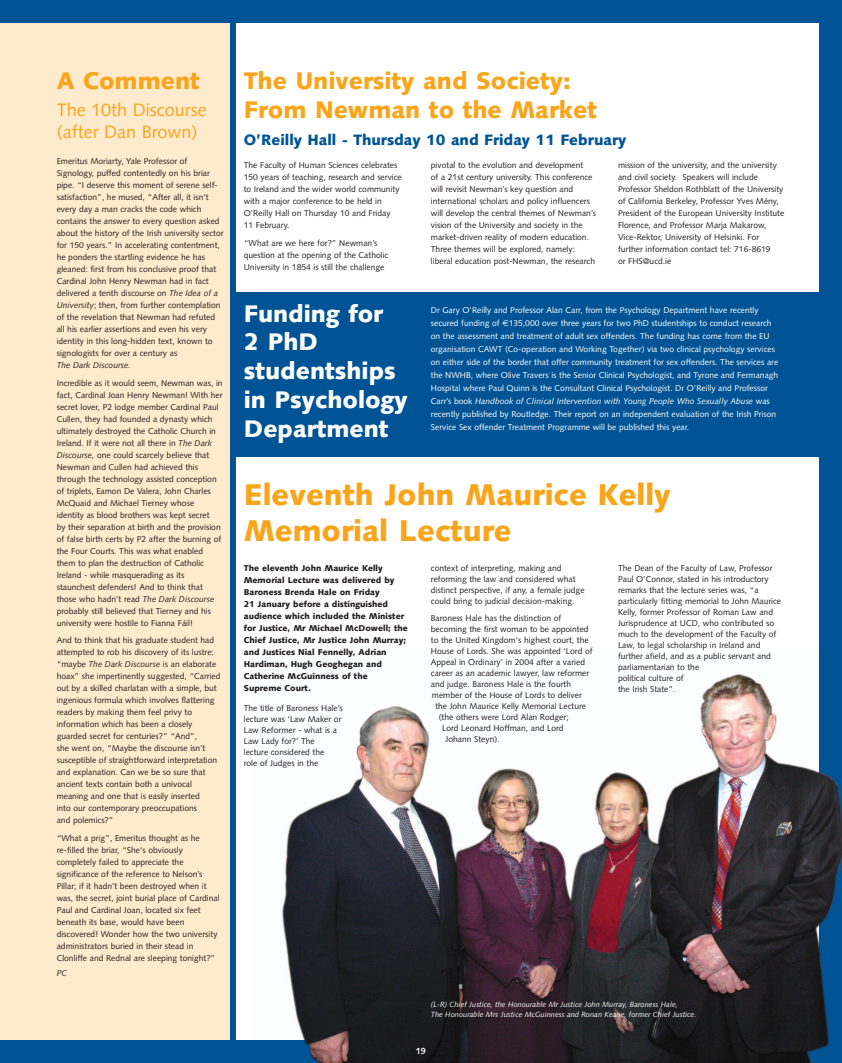
<style>
.page{position:relative;width:842px;height:1063px;background:#fff}
.page>*{position:absolute;margin:0;border:0;box-sizing:border-box;transform-origin:0 0}
.t1{font:900 30px/36.1px "Syntax";color:#f9a51b}
.t2{font:900 24px/28.9px "Syntax";color:#f9a51b}
.t3{font:900 24px/28.9px "Syntax";color:#fff}
.t4{font:18px/21.6px "Syntax";color:#f9a51b}
.t5{font:900 15px "Syntax";color:#005495}
.t6{font:700 9px "Syntax";color:#fff}
.t7{font:8.5px/12px "Syntax";color:#231f20}
.t8{font:8.5px/13px "Syntax";color:#fff}
.t9{font:900 8.5px/12px "Syntax";color:#231f20}
.t10{font:italic 8.5px "Syntax";color:#231f20}
.t11{font:italic 7.5px/10px "Syntax";color:#fff}
.s1{font-style:italic}
.s2{font-family:"Euro Sans"}
</style>
<div class="page">
<img style="left:282px;top:674px;width:537px;height:366px">
<div style="left:0;top:20px;width:234px;height:1026px;background:#feeacc"></div>
<div style="left:0;top:1040px;width:842px;height:23px;background:#005495"></div>
<div style="left:0;top:0;width:842px;height:23px;background:#005495"></div>
<div style="left:819px;top:0;width:23px;height:1063px;background:#005495"></div>
<div style="left:230px;top:21px;width:6px;height:1030px;background:#005495"></div>
<div style="left:232px;top:292px;width:597px;height:164px;background:#005495"></div>
<img style="left:819px;top:772px;width:23px;height:268px">
<img style="left:304px;top:1040px;width:525px;height:23px">
<h2 class="t2" style="left:57px;top:68px;width:145px">A Comment</h2>
<h3 class="t4" style="left:57px;top:101px;width:152px">The 10th Discourse (after Dan Brown)</h3>
<p class="t7" style="left:57px;top:156px;width:168px">Emeritus Moriarty, Yale Professor of Signology, puffed contentedly on his briar pipe. “I deserve this moment of serene self&shy;satisfaction”, he mused, “After all, it isn't every day a man cracks the code which contains the answer to every question asked about the history of the Irish university sector for 150 years.” In accelerating contentment, he ponders the startling evidence he has gleaned: first from his conclusive proof that Cardinal John Henry Newman had in fact delivered a tenth discourse on <span class="s1">The Idea of a University</span>; then, from further contemplation of the revelation that Newman had refuted all his earlier assertions and even his very identity in this long-hidden text, known to signologists for over a century as</p>
<p class="t10" style="left:57px;top:362px;width:76px">The Dark Discourse.</p>
<p class="t7" style="left:57px;top:377px;width:168px">Incredible as it would seem, Newman was, in fact, Cardinal Joan Henry Newman! With her secret lover, P2 lodge member Cardinal Paul Cullen, they had founded a dynasty which ultimately destroyed the Catholic Church in Ireland. If it were not all there in <span class="s1">The Dark Discourse,</span> one could scarcely believe that Newman and Cullen had achieved this through the technology assisted conception of triplets, Eamon De Valera, John Charles McQuaid and Michael Tierney whose identity as blood brothers was kept secret<br>by their separation at birth and the provision of false birth certs by P2 after the burning of the Four Courts. This was what enabled them to plan the destruction of Catholic Ireland - while masquerading as its staunchest defenders! And to think that those who hadn’t read <span class="s1">The Dark Discourse </span>probably still believed that Tierney and his university were hostile to Fianna Fáil!</p>
<p class="t7" style="left:57px;top:635px;width:165px">And to think that his graduate student had attempted to rob his discovery of its lustre: “maybe <span class="s1">The Dark Discourse</span> is an elaborate hoax” she impertinently suggested, “Carried out by a skilled charlatan with a simple, but ingenious formula which involves flattering readers by making them feel privy to information which has been a closely guarded secret for centuries?” “And”,<br>she went on, “Maybe the discourse isn't susceptible of straightforward interpretation and explanation. Can we be so sure that ancient texts contain both a univocal meaning and one that is easily inserted<br>into our contemporary preoccupations<br>and polemics?”</p>
<p class="t7" style="left:57px;top:833px;width:164px">“What a prig”, Emeritus thought as he re-filled the briar, “She's obviously completely failed to appreciate the significance of the reference to Nelson’s Pillar; if it hadn’t been destroyed when it was, the secret, joint burial place of Cardinal Paul and Cardinal Joan, located six feet beneath its base, would have been discovered! Wonder how the two university administrators buried in their stead in Clonliffe and Rednal are sleeping tonight?”</p>
<p class="t10" style="left:57px;top:969px;width:12px">PC</p>
<h2 class="t2" style="left:244px;top:68px;width:355px">The University and Society:<br>From Newman to the Market</h2>
<h3 class="t5" style="left:244px;top:134px;width:384px">O’Reilly Hall - Thursday 10 and Friday 11 February</h3>
<p class="t7" style="left:244px;top:160px;width:160px">The Faculty of Human Sciences celebrates 150 years of teaching, research and service to Ireland and the wider world community with a major conference to be held in O’Reilly Hall on Thursday 10 and Friday 11 February.</p>
<p class="t7" style="left:244px;top:238px;width:146px">“What are we here for?” Newman’s question at the opening of the Catholic<br>University in 1854 is still the challenge</p>
<p class="t7" style="left:431px;top:160px;width:167px">pivotal to the evolution and development<br>of a 21st century university. This conference will revisit Newman’s key question and international scholars and policy influencers will develop the central themes of Newman’s vision of the University and society in the market-driven reality of modern education.<br>Three themes will be explored, namely: liberal education post-Newman, the research</p>
<p class="t7" style="left:618px;top:160px;width:168px">mission of the university, and the university and civil society. Speakers will include Professor Sheldon Rothblatt of the University of California Berkeley, Professor Yves Mény, President of the European University Institute Florence, and Professor Marja Makarow, Vice-Rektor, University of Helsinki. For further information contact tel: 716-8619<br>or FHS@ucd.ie</p>
<h2 class="t3" style="left:244px;top:301px;width:166px">Funding for<br>2 PhD studentships in Psychology<br>Department</h2>
<p class="t8" style="left:431px;top:304px;width:349px">Dr Gary O'Reilly and Professor Alan Carr, from the Psychology Department have recently secured funding of <span class="s2">€</span>135,000 over three years for two PhD studentships to conduct research on the assessment and treatment of adult sex offenders. The funding has come from the EU organisation CAWT (Co-operation and Working Together) via two clinical psychology services on either side of the border that offer community treatment for sex offenders. The services are the NWHB, where Olive Travers is the Senior Clinical Psychologist, and Tyrone and Fermanagh Hospital where Paul Quinn is the Consultant Clinical Psychologist. Dr O'Reilly and Professor Carr’s book <span class="s1">Handbook of Clinical Intervention with Young People Who Sexually Abuse</span> was recently published by Routledge. Their report on an independent evaluation of the Irish Prison Service Sex offender Treatment Programme will be published this year.</p>
<h1 class="t1" style="left:244px;top:480px;width:429px">Eleventh John Maurice Kelly<br>Memorial Lecture</h1>
<p class="t9" style="left:244px;top:563px;width:166px">The eleventh John Maurice Kelly<br>Memorial Lecture was delivered by<br>Baroness Brenda Hale on Friday<br>21 January before a distinguished audience which included the Minister for Justice, Mr Michael McDowell; the<br>Chief Justice, Mr Justice John Murray; and Justices Nial Fennelly, Adrian<br>Hardiman, Hugh Geoghegan and<br>Catherine McGuinness of the<br>Supreme Court.</p>
<p class="t7" style="left:244px;top:703px;width:100px;line-height:11px">The title of Baroness Hale’s lecture was ‘Law Maker or<br>Law Reformer - what is a<br>Law Lady for?’ The<br>lecture considered the<br>role of Judges in the</p>
<p class="t7" style="left:431px;top:563px;width:155px;line-height:11px">context of interpreting, making and reforming the law and considered what distinct perspective, if any, a female judge could bring to judicial decision-making.</p>
<p class="t7" style="left:431px;top:613px;width:132px">Baroness Hale has the distinction of</p>
<p class="t7" style="left:431px;top:624px;width:159px">becoming the first woman to be appointed</p>
<p class="t7" style="left:431px;top:635px;width:159px">to the United Kingdom's highest court, the</p>
<p class="t7" style="left:431px;top:646px;width:163px">House of Lords. She was appointed ‘Lord of</p>
<p class="t7" style="left:431px;top:657px;width:156px">Appeal in Ordinary’ in 2004 after a varied</p>
<p class="t7" style="left:431px;top:668px;width:160px">career as an academic lawyer, law reformer</p>
<p class="t7" style="left:431px;top:679px;width:142px">and judge. Baroness Hale is the fourth</p>
<p class="t7" style="left:432px;top:690px;width:151px">member of the House of Lords to deliver</p>
<p class="t7" style="left:435px;top:701px;width:152px">the John Maurice Kelly Memorial Lecture</p>
<p class="t7" style="left:439px;top:712px;width:131px">(the others were Lord Alan Rodger;</p>
<p class="t7" style="left:442px;top:723px;width:123px">Lord Leonard Hoffman, and Lord</p>
<p class="t7" style="left:446px;top:734px;width:56px">Johann Steyn).</p>
<p class="t7" style="left:618px;top:563px;width:165px;line-height:11px">The Dean of the Faculty of Law, Professor Paul O’Connor, stated in his introductory remarks that the lecture series was, “a particularly fitting memorial to John Maurice Kelly, former Professor of Roman Law and Jurisprudence at UCD, who contributed so much to the development of the Faculty of Law, to legal scholarship in Ireland and further afield, and as a public servant and parliamentarian to the<br>political culture of<br>the Irish State”.</p>
<p class="t11" style="left:431px;top:1001px;width:267px">(L-R) Chief Justice, the Honourable Mr Justice John Murray, Baroness Hale,<br>The Honourable Mrs Justice McGuinness and Ronan Keane, former Chief Justice.</p>
<p class="t6" style="left:416px;top:1047px;width:12px">19</p>
</div>
